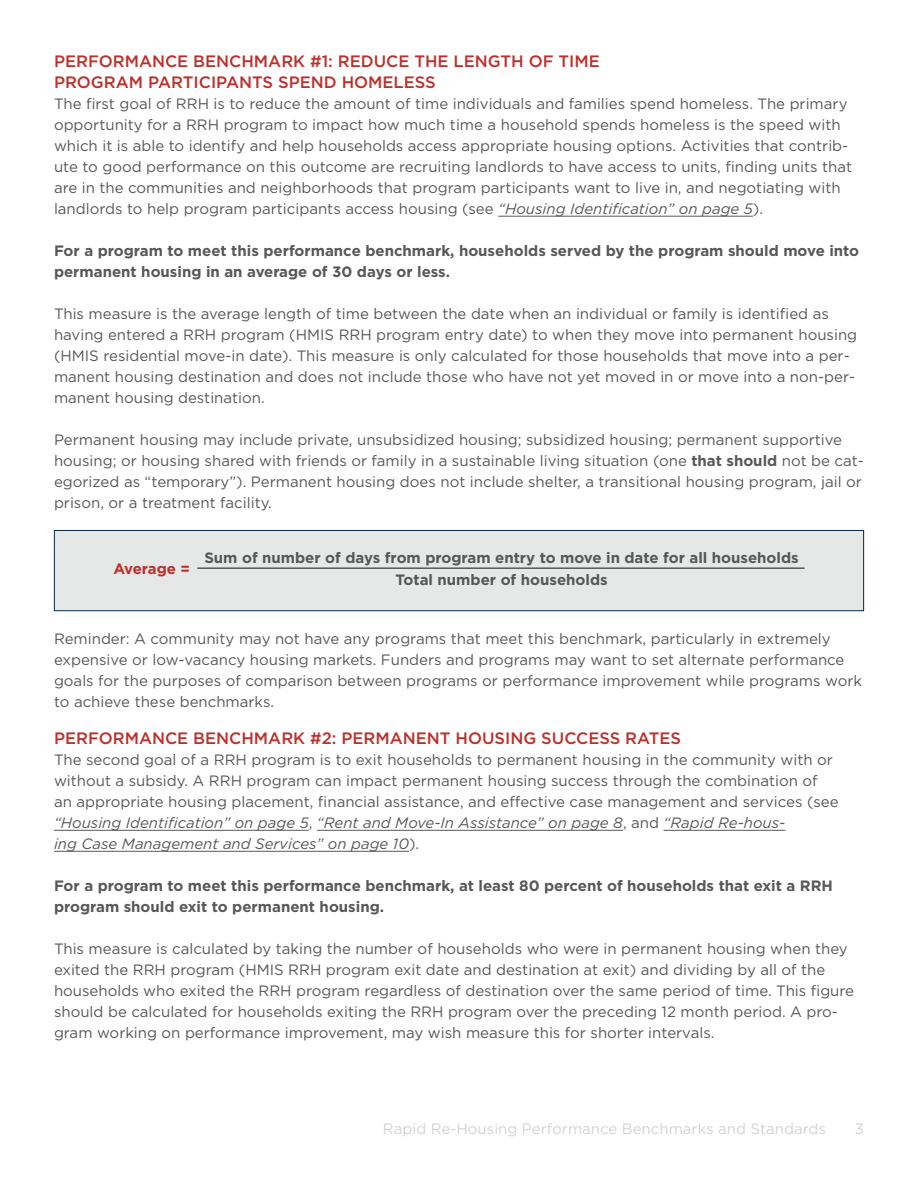
<style>
.page{position:relative;width:918px;height:1188px;background:#fff}
.page>*{position:absolute;margin:0;border:0;box-sizing:border-box;transform-origin:0 0}
.t1{font:500 16.5px/21px "Gotham";color:#be2f2a}
.t2{font:15px/21px "Gotham";color:#57585a}
.t3{font:700 15px/21px "Gotham";color:#57585a}
.t4{font:15px "Gotham";color:#d2d3d3}
.t5{font:700 15px "Gotham";letter-spacing:-.01em;color:#be2f2a}
.s1{font-style:italic}
.s2{font-weight:700}
</style>
<div class="page">
<div style="left:54px;top:530px;width:810px;height:81px;background:#e6e7e7;border:1px solid #042a47"></div>
<hr style="left:498px;top:216px;width:255px;height:1px;background:#57585a">
<hr style="left:197px;top:567px;width:608px;height:2px;background:#57585a">
<hr style="left:54px;top:830px;width:255px;height:1px;background:#57585a">
<hr style="left:317px;top:830px;width:306px;height:1px;background:#57585a">
<hr style="left:664px;top:830px;width:121px;height:1px;background:#57585a">
<hr style="left:54px;top:851px;width:355px;height:1px;background:#57585a">
<p class="t1" style="left:54px;top:51px;width:547px">PERFORMANCE BENCHMARK #1: REDUCE THE LENGTH OF TIME<br>PROGRAM PARTICIPANTS SPEND HOMELESS</p>
<p class="t2" style="left:54px;top:93px;width:800px">The first goal of RRH is to reduce the amount of time individuals and families spend homeless. The primary opportunity for a RRH program to impact how much time a household spends homeless is the speed with which it is able to identify and help households access appropriate housing options. Activities that contrib&shy;ute to good performance on this outcome are recruiting landlords to have access to units, finding units that are in the communities and neighborhoods that program participants want to live in, and negotiating with landlords to help program participants access housing (see <span class="s1">“Housing Identification” on page 5</span>).</p>
<p class="t3" style="left:54px;top:240px;width:807px">For a program to meet this performance benchmark, households served by the program should move into permanent housing in an average of 30 days or less.</p>
<p class="t2" style="left:54px;top:303px;width:805px">This measure is the average length of time between the date when an individual or family is identified as having entered a RRH program (HMIS RRH program entry date) to when they move into permanent housing (HMIS residential move-in date). This measure is only calculated for those households that move into a per&shy;manent housing destination and does not include those who have not yet moved in or move into a non-per&shy;manent housing destination.</p>
<p class="t2" style="left:54px;top:429px;width:812px">Permanent housing may include private, unsubsidized housing; subsidized housing; permanent supportive housing; or housing shared with friends or family in a sustainable living situation (one <span class="s2">that should</span> not be cat&shy;egorized as “temporary”). Permanent housing does not include shelter, a transitional housing program, jail or prison, or a treatment facility.</p>
<p class="t5" style="left:113px;top:558px;width:78px">Average =</p>
<p class="t3" style="left:204px;top:546px;width:596px;line-height:22.2px;text-align:center">Sum of number of days from program entry to move in date for all households<br>Total number of households</p>
<p class="t2" style="left:54px;top:628px;width:810px">Reminder: A community may not have any programs that meet this benchmark, particularly in extremely expensive or low-vacancy housing markets. Funders and programs may want to set alternate performance goals for the purposes of comparison between programs or performance improvement while programs work to achieve these benchmarks.</p>
<p class="t1" style="left:54px;top:728px;width:629px">PERFORMANCE BENCHMARK #2: PERMANENT HOUSING SUCCESS RATES</p>
<p class="t2" style="left:54px;top:749px;width:786px">The second goal of a RRH program is to exit households to permanent housing in the community with or without a subsidy. A RRH program can impact permanent housing success through the combination of an appropriate housing placement, financial assistance, and effective case management and services (see <span class="s1">“Housing Identification” on page 5</span>, <span class="s1">“Rent and Move-In Assistance” on page 8</span>, and <span class="s1">“Rapid Re-hous-<br>ing Case Management and Services” on page 10</span>).</p>
<p class="t3" style="left:54px;top:875px;width:780px">For a program to meet this performance benchmark, at least 80 percent of households that exit a RRH program should exit to permanent housing.</p>
<p class="t2" style="left:54px;top:938px;width:802px">This measure is calculated by taking the number of households who were in permanent housing when they exited the RRH program (HMIS RRH program exit date and destination at exit) and dividing by all of the households who exited the RRH program regardless of destination over the same period of time. This figure should be calculated for households exiting the RRH program over the preceding 12 month period. A pro&shy;gram working on performance improvement, may wish measure this for shorter intervals.</p>
<p class="t4" style="left:383px;top:1119px;width:444px">Rapid Re-Housing Performance Benchmarks and Standards</p>
<p class="t4" style="left:855px;top:1119px;width:11px">3</p>
</div>
